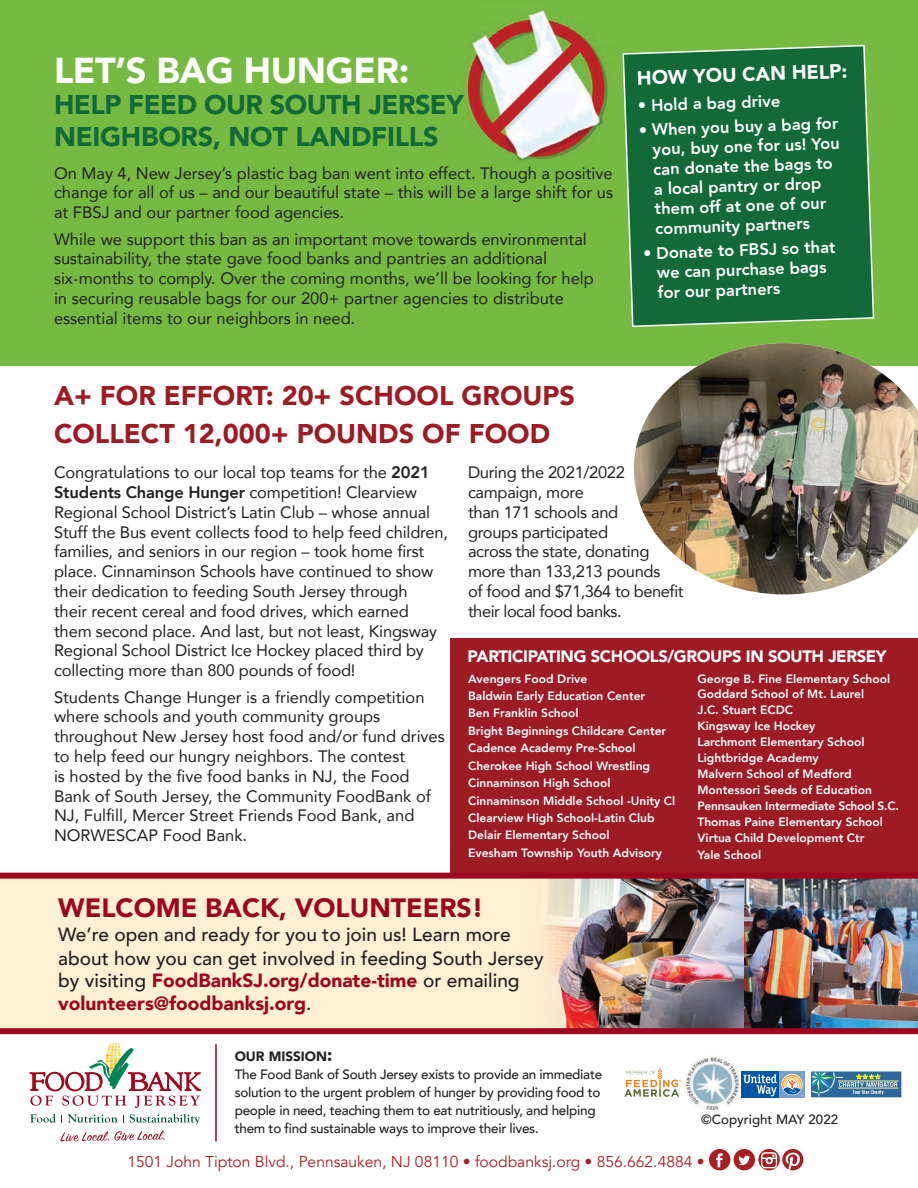
<style>
.page{position:relative;width:918px;height:1188px;background:#fff}
.page>*{position:absolute;margin:0;border:0;box-sizing:border-box;transform-origin:0 0}
.t1{font:900 36px "Avenir";letter-spacing:-.01em;color:#fff}
.t2{font:900 27px/37.5px "Avenir";color:#9d1b24}
.t3{font:900 27px/31.5px "Avenir";letter-spacing:-.01em;color:#116a37}
.t4{font:900 26.4px "Avenir";color:#9d061f}
.t5{font:900 19.5px "Avenir";color:#fff}
.t6{font:500 19.05px/23.1px "Avenir";color:#231f20}
.t7{font:16.5px/19.8px "Avenir";letter-spacing:-.01em;color:#231f20}
.t8{font:800 16.5px/19.8px "Avenir";color:#fff}
.t9{font:900 16.5px "Avenir";letter-spacing:-.02em;color:#fff}
.t10{font:15.6px "Avenir";color:#a71e23}
.t11{font:500 13.5px/18px "Avenir";letter-spacing:-.02em;color:#231f20}
.t12{font:500 13.35px "Avenir";color:#231f20}
.t13{font:800 12px/17.4px "Avenir";color:#fff}
.s1{font-weight:800}
.s2{font-weight:900;color:#9d061f}
.s3{font-weight:900}
.s4{font-weight:900;font-size:18px}
</style>
<div class="page">
<div style="left:450px;top:638px;width:468px;height:235px;background:#9d1b24"></div>
<div style="left:0;top:0;width:918px;height:365px;background:#76ba42"></div>
<svg style="left:709px;top:1149px;width:94px;height:21px"></svg>
<div style="left:779px;top:1071px;width:26px;height:27px;background:#77a0cf"></div>
<div style="left:742px;top:1071px;width:37px;height:27px;background:#0156a1"></div>
<svg style="left:743px;top:1074px;width:60px;height:22px"></svg>
<img style="left:686px;top:1056px;width:54px;height:56px">
<svg style="left:60px;top:1130px;width:105px;height:12px"></svg>
<svg style="left:30px;top:1114px;width:94px;height:9px"></svg>
<svg style="left:130px;top:1114px;width:70px;height:10px"></svg>
<svg style="left:30px;top:1043px;width:171px;height:65px"></svg>
<svg style="left:624px;top:1068px;width:57px;height:29px"></svg>
<hr style="left:215px;top:1044px;width:2px;height:98px;background:#9d061f">
<img style="left:466px;top:10px;width:142px;height:151px">
<img style="left:634px;top:343px;width:284px;height:251px">
<svg style="left:622px;top:44px;width:253px;height:283px;background:#1d733c"></svg>
<div style="left:0;top:876px;width:918px;height:155px;background:#fef0d2"></div>
<img style="left:543px;top:879px;width:375px;height:149px">
<div style="left:0;top:873px;width:918px;height:6px;background:#9d061f"></div>
<div style="left:0;top:1028px;width:918px;height:6px;background:#9d061f"></div>
<hr style="left:838px;top:1081px;width:60px;height:1px;background:#faf6a9">
<hr style="left:838px;top:1088px;width:60px;height:1px;background:#faf6a9">
<svg style="left:814px;top:1074px;width:83px;height:21px;background:#6090a3"></svg>
<div style="left:812px;top:1072px;width:89px;height:25px;border:1px solid #2e679b"></div>
<h1 class="t1" style="left:54px;top:39px;width:357px">LET’S BAG HUNGER:</h1>
<h2 class="t3" style="left:54px;top:88px;width:411px">HELP FEED OUR SOUTH JERSEY<br>NEIGHBORS, NOT LANDFILLS</h2>
<p class="t7" style="left:54px;top:162px;width:561px;text-align:justify">On May 4, New Jersey’s plastic bag ban went into effect. Though a positive change for all of us – and our beautiful state – this will be a large shift for us at FBSJ and our partner food agencies.</p>
<p class="t7" style="left:54px;top:229px;width:541px">While we support this ban as an important move towards environmental sustainability, the state gave food banks and pantries an additional six-months to comply. Over the coming months, we’ll be looking for help in securing reusable bags for our 200+ partner agencies to distribute essential items to our neighbors in need.</p>
<h2 class="t2" style="left:54px;top:376px;width:523px">A+ FOR EFFORT: 20+ SCHOOL GROUPS<br>COLLECT 12,000+ POUNDS OF FOOD</h2>
<p class="t5" style="left:636px;top:61px;width:212px;rotate:-2deg">HOW YOU CAN HELP:</p>
<p class="t8" style="left:638px;top:96px;width:144px;rotate:-2deg">• Hold a bag drive</p>
<p class="t8" style="left:652px;top:120px;width:189px;text-indent:-13px;rotate:-2deg">• When you buy a bag for you, buy one for us! You can donate the bags to a local pantry or drop them off at one of our community partners</p>
<p class="t8" style="left:656px;top:243px;width:181px;text-indent:-13px;rotate:-2deg">• Donate to FBSJ so that we can purchase bags for our partners</p>
<p class="t7" style="left:54px;top:462px;width:396px">Congratulations to our local top teams for the <span class="s1">2021<br>Students Change Hunger</span> competition! Clearview Regional School District’s Latin Club – whose annual Stuff the Bus event collects food to help feed children, families, and seniors in our region – took home first place. Cinnaminson Schools have continued to show their dedication to feeding South Jersey through<br>their recent cereal and food drives, which earned them second place. And last, but not least, Kingsway Regional School District Ice Hockey placed third by collecting more than 800 pounds of food!</p>
<p class="t7" style="left:54px;top:687px;width:392px">Students Change Hunger is a friendly competition where schools and youth community groups throughout New Jersey host food and/or fund drives to help feed our hungry neighbors. The contest<br>is hosted by the five food banks in NJ, the Food Bank of South Jersey, the Community FoodBank of NJ, Fulfill, Mercer Street Friends Food Bank, and NORWESCAP Food Bank.</p>
<p class="t7" style="left:468px;top:462px;width:217px">During the 2021/2022 campaign, more<br>than 171 schools and<br>groups participated<br>across the state, donating more than 133,213 pounds<br>of food and $71,364 to benefit their local food banks.</p>
<p class="t9" style="left:468px;top:643px;width:421px">PARTICIPATING SCHOOLS/GROUPS IN SOUTH JERSEY</p>
<p class="t13" style="left:468px;top:670px;width:209px">Avengers Food Drive<br>Baldwin Early Education Center<br>Ben Franklin School<br>Bright Beginnings Childcare Center<br>Cadence Academy Pre-School<br>Cherokee High School Wrestling<br>Cinnaminson High School<br>Cinnaminson Middle School -Unity Cl<br>Clearview High School-Latin Club<br>Delair Elementary School<br>Evesham Township Youth Advisory</p>
<p class="t13" style="left:698px;top:670px;width:203px;line-height:15.9px">George B. Fine Elementary School<br>Goddard School of Mt. Laurel<br>J.C. Stuart ECDC<br>Kingsway Ice Hockey<br>Larchmont Elementary School<br>Lightbridge Academy<br>Malvern School of Medford<br>Montessori Seeds of Education<br>Pennsauken Intermediate School S.C.<br>Thomas Paine Elementary School<br>Virtua Child Development Ctr</p>
<p class="t13" style="left:698px;top:846px;width:65px">Yale School</p>
<h3 class="t4" style="left:58px;top:886px;width:427px">WELCOME BACK, VOLUNTEERS!</h3>
<p class="t6" style="left:58px;top:922px;width:487px">We’re open and ready for you to join us! Learn more about how you can get involved in feeding South Jersey by visiting <span class="s2">FoodBankSJ.org/donate-time</span> or emailing <span class="s2">volunteers@foodbanksj.org</span>.</p>
<p class="t11" style="left:235px;top:1046px;width:369px"><span class="s3">OUR MISSION</span><span class="s4">:<br></span>The Food Bank of South Jersey exists to provide an immediate solution to the urgent problem of hunger by providing food to people in need, teaching them to eat nutritiously, and helping them to find sustainable ways to improve their lives.</p>
<p class="t12" style="left:701px;top:1108px;width:139px">©Copyright MAY 2022</p>
<p class="t10" style="left:127px;top:1152px;width:579px">1501 John Tipton Blvd., Pennsauken, NJ 08110 • foodbanksj.org • 856.662.4884 •</p>
</div>
